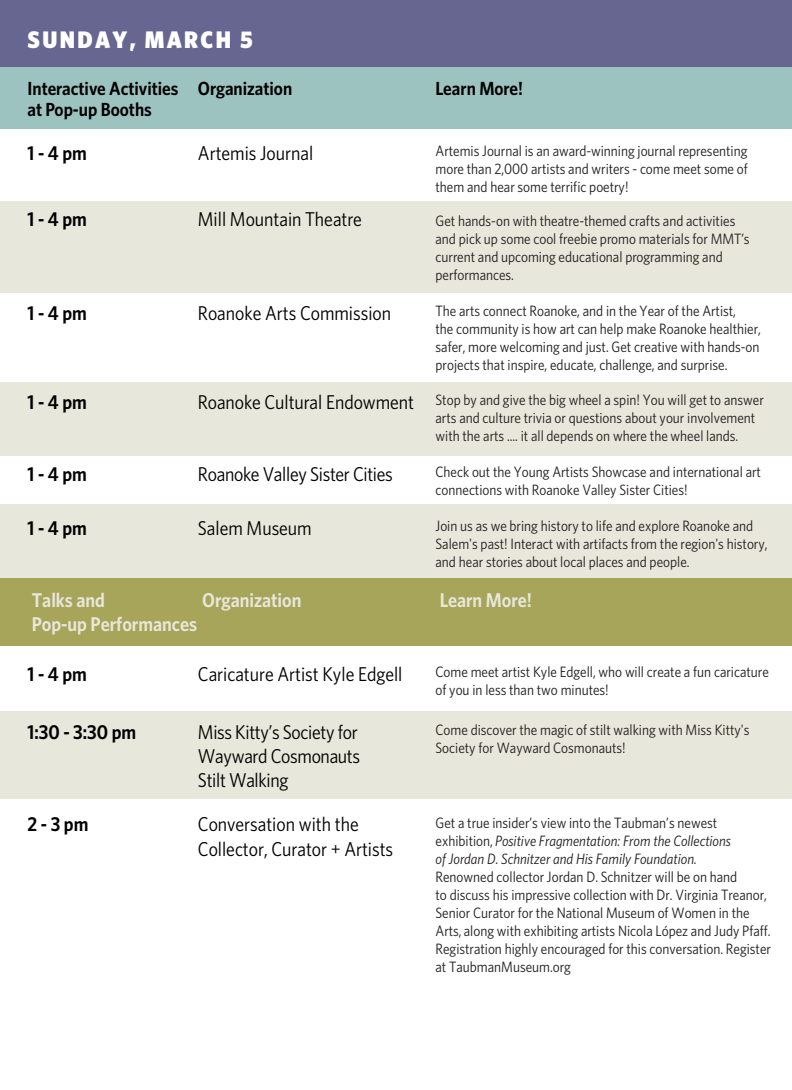
<style>
.page{position:relative;width:792px;height:1090px;background:#fff}
.page>*{position:absolute;margin:0;border:0;box-sizing:border-box;transform-origin:0 0}
.t1{font:900 24px "Whitney Narrow";letter-spacing:.1em;color:#fff}
.t2{font:20px/24px "Whitney Narrow";color:#000}
.t3{font:600 20px "Whitney Narrow";color:#000}
.t4{font:600 20px/24px "Whitney Narrow";color:#e9e7db}
.t5{font:600 19px/21px "Whitney Narrow";color:#000}
.t6{font:15px/18px "Whitney Narrow";color:#231f20}
.t7{font:italic 15px/18px "Whitney Narrow";color:#231f20}
.s1{font-style:normal}
</style>
<div class="page">
<div style="left:0;top:711px;width:792px;height:88px;background:#e8e7db"></div>
<div style="left:0;top:202px;width:792px;height:91px;background:#e8e7db"></div>
<div style="left:0;top:382px;width:792px;height:73px;background:#e8e7db"></div>
<div style="left:0;top:504px;width:792px;height:74px;background:#e8e7db"></div>
<div style="left:0;top:67px;width:792px;height:62px;background:#9cc3c0"></div>
<div style="left:0;top:0;width:792px;height:67px;background:#676691"></div>
<div style="left:0;top:578px;width:792px;height:67px;background:#a6a55a"></div>
<h1 class="t1" style="left:28px;top:23px;width:227px">SUNDAY, MARCH 5</h1>
<p class="t5" style="left:28px;top:77px;width:152px">Interactive Activities at Pop-up Booths</p>
<p class="t5" style="left:198px;top:77px;width:96px">Organization</p>
<p class="t5" style="left:436px;top:77px;width:89px">Learn More!</p>
<h2 class="t3" style="left:28px;top:140px;width:61px">1 - 4 pm</h2>
<h2 class="t2" style="left:198px;top:140px;width:117px">Artemis Journal</h2>
<p class="t6" style="left:436px;top:141px;width:314px;text-align:justify">Artemis Journal is an award-winning journal representing more than 2,000 artists and writers - come meet some of them and hear some terrific poetry!</p>
<h2 class="t3" style="left:28px;top:206px;width:61px">1 - 4 pm</h2>
<h2 class="t2" style="left:198px;top:206px;width:165px">Mill Mountain Theatre</h2>
<p class="t6" style="left:436px;top:211px;width:315px">Get hands-on with theatre-themed crafts and activities and pick up some cool freebie promo materials for MMT’s current and upcoming educational programming and performances.</p>
<h2 class="t3" style="left:28px;top:300px;width:61px">1 - 4 pm</h2>
<h2 class="t2" style="left:198px;top:301px;width:195px">Roanoke Arts Commission</h2>
<p class="t6" style="left:436px;top:302px;width:327px">The arts connect Roanoke, and in the Year of the Artist,<br>the community is how art can help make Roanoke healthier, safer, more welcoming and just. Get creative with hands-on projects that inspire, educate, challenge, and surprise.</p>
<h2 class="t3" style="left:28px;top:388px;width:61px">1 - 4 pm</h2>
<h2 class="t3" style="left:28px;top:460px;width:61px">1 - 4 pm</h2>
<h2 class="t3" style="left:28px;top:514px;width:61px">1 - 4 pm</h2>
<h2 class="t2" style="left:198px;top:389px;width:218px">Roanoke Cultural Endowment</h2>
<h2 class="t2" style="left:198px;top:461px;width:196px">Roanoke Valley Sister Cities</h2>
<h2 class="t2" style="left:198px;top:515px;width:115px">Salem Museum</h2>
<p class="t6" style="left:436px;top:390px;width:330px">Stop by and give the big wheel a spin! You will get to answer arts and culture trivia or questions about your involvement with the arts .... it all depends on where the wheel lands.</p>
<p class="t6" style="left:436px;top:462px;width:327px">Check out the Young Artists Showcase and international art connections with Roanoke Valley Sister Cities!</p>
<p class="t6" style="left:436px;top:516px;width:333px">Join us as we bring history to life and explore Roanoke and<br>Salem's past! Interact with artifacts from the region's history, and hear stories about local places and people.</p>
<h2 class="t4" style="left:32px;top:587px;width:167px">Talks and<br>Pop-up Performances</h2>
<h2 class="t4" style="left:202px;top:587px;width:101px">Organization</h2>
<h2 class="t4" style="left:440px;top:587px;width:94px">Learn More!</h2>
<h2 class="t3" style="left:28px;top:661px;width:61px">1 - 4 pm</h2>
<h2 class="t3" style="left:28px;top:719px;width:110px">1:30 - 3:30 pm</h2>
<h2 class="t3" style="left:28px;top:811px;width:62px">2 - 3 pm</h2>
<h2 class="t2" style="left:198px;top:661px;width:206px">Caricature Artist Kyle Edgell</h2>
<h2 class="t2" style="left:198px;top:719px;width:164px">Miss Kitty’s Society for<br>Wayward Cosmonauts<br>Stilt Walking</h2>
<h2 class="t2" style="left:198px;top:812px;width:197px">Conversation with the<br>Collector, Curator + Artists</h2>
<p class="t6" style="left:436px;top:662px;width:335px">Come meet artist Kyle Edgell, who will create a fun caricature of you in less than two minutes!</p>
<p class="t6" style="left:436px;top:720px;width:315px">Come discover the magic of stilt walking with Miss Kitty's<br>Society for Wayward Cosmonauts!</p>
<p class="t7" style="left:436px;top:812px;width:297px"><span class="s1">Get a true insider’s view into the Taubman’s newest exhibition,</span> Positive Fragmentation: From the Collections of Jordan D. Schnitzer and His Family Foundation.</p>
<p class="t6" style="left:436px;top:866px;width:337px">Renowned collector Jordan D. Schnitzer will be on hand<br>to discuss his impressive collection with Dr. Virginia Treanor, Senior Curator for the National Museum of Women in the Arts, along with exhibiting artists Nicola López and Judy Pfaff.<br>Registration highly encouraged for this conversation. Register at TaubmanMuseum.org</p>
</div>
